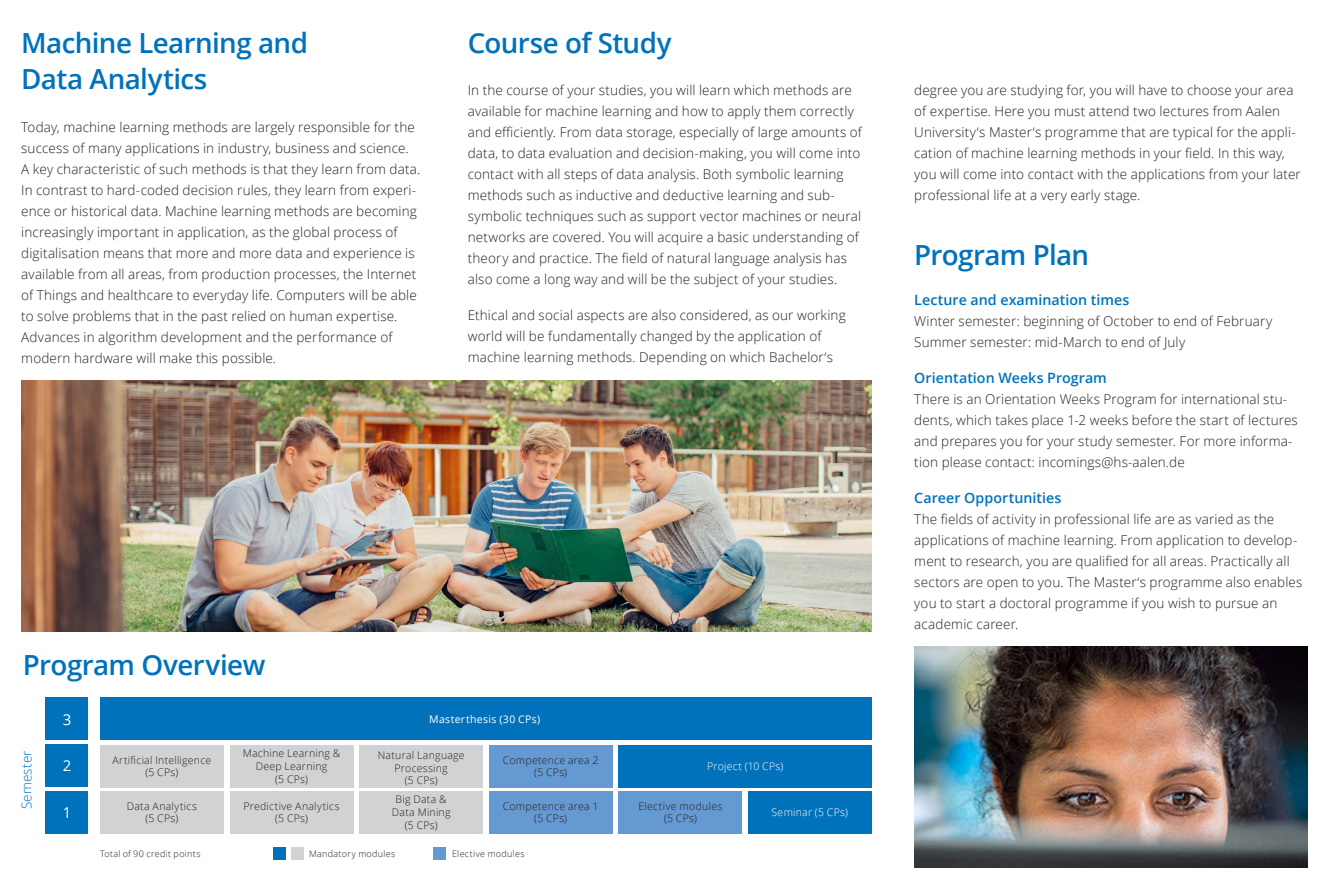
<style>
.page{position:relative;width:1331px;height:893px;background:#fff}
.page>*{position:absolute;margin:0;border:0;box-sizing:border-box;transform-origin:0 0}
.headline_18_5pt{font:600 27.75px "Open Sans";letter-spacing:-.02em;color:#0072bc}
.studienuebersicht_semester_zahlen_10pt{font:15px "Open Sans";color:#fff}
.studienuebersicht_semester_weiss_10pt{font:15px "Open Sans";color:#fff}
.subline_9_5pt{font:600 14.25px "Open Sans";color:#0072bc}
.lauftext_9pt{font:300 13.5px/21px "Open Sans";letter-spacing:.01em;color:#231f20}
.lauftext_9pt-2{font:300 13.5px "Open Sans";letter-spacing:.01em;color:#0072bc}
.studienuebersicht_schwarz_7pt{font:300 10.5px "Open Sans";letter-spacing:.025em;color:#231f20}
.studienuebersicht_schwarz_7pt-2{font:300 10.5px "Open Sans";letter-spacing:.025em;color:#fff}
.studienuebersicht_weiss_7pt{font:10.5px "Open Sans";letter-spacing:.03em;color:#fff}
.studienuebersicht_legende_6pt{font:300 10.5px "Open Sans";letter-spacing:.03em;color:#231f20}
.studienuebersicht_legende_6pt-2{font:300 9px "Open Sans";letter-spacing:.035em;color:#231f20}
</style>
<div class="page">
<img style="left:21px;top:381px;width:851px;height:250px">
<div style="left:433px;top:847px;width:13px;height:13px;background:#6599d1"></div>
<div style="left:100px;top:698px;width:771px;height:42px;background:#0072bc"></div>
<div style="left:100px;top:791px;width:124px;height:42px;background:#d1d2d4"></div>
<div style="left:100px;top:745px;width:124px;height:42px;background:#d1d2d4"></div>
<div style="left:359px;top:791px;width:124px;height:42px;background:#d1d2d4"></div>
<div style="left:359px;top:745px;width:124px;height:42px;background:#d1d2d4"></div>
<div style="left:619px;top:791px;width:123px;height:42px;background:#6599d1"></div>
<div style="left:230px;top:791px;width:123px;height:42px;background:#d1d2d4"></div>
<div style="left:230px;top:745px;width:123px;height:42px;background:#d1d2d4"></div>
<div style="left:489px;top:791px;width:123px;height:42px;background:#6599d1"></div>
<div style="left:489px;top:745px;width:123px;height:42px;background:#6599d1"></div>
<div style="left:748px;top:791px;width:123px;height:42px;background:#0072bc"></div>
<div style="left:619px;top:745px;width:253px;height:42px;background:#0072bc"></div>
<div style="left:46px;top:791px;width:42px;height:43px;background:#0072bc"></div>
<div style="left:46px;top:744px;width:42px;height:43px;background:#0072bc"></div>
<div style="left:46px;top:698px;width:42px;height:42px;background:#0072bc"></div>
<div style="left:291px;top:847px;width:13px;height:12px;background:#d1d2d4"></div>
<div style="left:273px;top:847px;width:13px;height:12px;background:#0072bc"></div>
<img style="left:914px;top:646px;width:393px;height:221px">
<p class="headline_18_5pt" style="left:21px;top:24px;width:288px">Machine Learning and</p>
<p class="headline_18_5pt" style="left:468px;top:24px;width:205px">Course of Study</p>
<p class="headline_18_5pt" style="left:21px;top:60px;width:188px">Data Analytics</p>
<p class="lauftext_9pt" style="left:468px;top:80px;width:396px">In the course of your studies, you will learn which methods are available for machine learning and how to apply them correctly and efficiently. From data storage, especially of large amounts of data, to data evaluation and decision-making, you will come into contact with all steps of data analysis. Both symbolic learning methods such as inductive and deductive learning and sub&shy;symbolic techniques such as support vector machines or neural networks are covered. You will acquire a basic understanding of theory and practice. The field of natural language analysis has also come a long way and will be the subject of your studies.</p>
<p class="lauftext_9pt" style="left:468px;top:305px;width:379px">Ethical and social aspects are also considered, as our working world will be fundamentally changed by the application of machine learning methods. Depending on which Bachelor‘s</p>
<p class="lauftext_9pt" style="left:21px;top:116px;width:395px">Today, machine learning methods are largely responsible for the success of many applications in industry, business and science.</p>
<p class="lauftext_9pt" style="left:21px;top:158px;width:401px">A key characteristic of such methods is that they learn from data.<br>In contrast to hard-coded decision rules, they learn from experi&shy;ence or historical data. Machine learning methods are becoming increasingly important in application, as the global process of digitalisation means that more and more data and experience is available from all areas, from production processes, the Internet of Things and healthcare to everyday life. Computers will be able to solve problems that in the past relied on human expertise.<br>Advances in algorithm development and the performance of modern hardware will make this possible.</p>
<p class="headline_18_5pt" style="left:23px;top:646px;width:244px">Program Overview</p>
<p class="studienuebersicht_semester_weiss_10pt" style="left:63px;top:709px;width:10px">3</p>
<p class="studienuebersicht_weiss_7pt" style="left:429px;top:712px;width:112px">Masterthesis (30 CPs)</p>
<p class="lauftext_9pt-2" style="left:17px;top:809px;width:60px;rotate:-90deg">Semester</p>
<p class="studienuebersicht_semester_zahlen_10pt" style="left:63px;top:756px;width:10px">2</p>
<p class="studienuebersicht_semester_zahlen_10pt" style="left:63px;top:802px;width:10px">1</p>
<p class="studienuebersicht_schwarz_7pt" style="left:112px;top:753px;width:100px">Artificial Intelligence</p>
<p class="studienuebersicht_schwarz_7pt" style="left:145px;top:765px;width:34px">(5 CPs)</p>
<p class="studienuebersicht_schwarz_7pt" style="left:127px;top:799px;width:72px">Data Analytics</p>
<p class="studienuebersicht_schwarz_7pt" style="left:145px;top:811px;width:34px">(5 CPs)</p>
<p class="studienuebersicht_schwarz_7pt" style="left:243px;top:746px;width:99px">Machine Learning &amp;</p>
<p class="studienuebersicht_schwarz_7pt" style="left:256px;top:759px;width:73px">Deep Learning</p>
<p class="studienuebersicht_schwarz_7pt" style="left:275px;top:772px;width:34px">(5 CPs)</p>
<p class="studienuebersicht_schwarz_7pt" style="left:243px;top:799px;width:98px">Predictive Analytics</p>
<p class="studienuebersicht_schwarz_7pt" style="left:275px;top:811px;width:34px">(5 CPs)</p>
<p class="studienuebersicht_schwarz_7pt" style="left:378px;top:748px;width:88px">Natural Language</p>
<p class="studienuebersicht_schwarz_7pt" style="left:395px;top:761px;width:55px">Processing</p>
<p class="studienuebersicht_schwarz_7pt" style="left:405px;top:773px;width:34px">(5 CPs)</p>
<p class="studienuebersicht_schwarz_7pt" style="left:396px;top:792px;width:53px">Big Data &amp;</p>
<p class="studienuebersicht_schwarz_7pt" style="left:392px;top:805px;width:60px">Data Mining</p>
<p class="studienuebersicht_schwarz_7pt" style="left:405px;top:818px;width:34px">(5 CPs)</p>
<p class="studienuebersicht_schwarz_7pt" style="left:503px;top:753px;width:97px">Competence area 2</p>
<p class="studienuebersicht_schwarz_7pt" style="left:534px;top:765px;width:34px">(5 CPs)</p>
<p class="studienuebersicht_schwarz_7pt" style="left:503px;top:799px;width:97px">Competence area 1</p>
<p class="studienuebersicht_schwarz_7pt" style="left:534px;top:811px;width:34px">(5 CPs)</p>
<p class="studienuebersicht_legende_6pt-2" style="left:100px;top:847px;width:102px">Total of 90 credit points</p>
<p class="studienuebersicht_legende_6pt-2" style="left:309px;top:847px;width:88px">Mandatory modules</p>
<p class="studienuebersicht_legende_6pt-2" style="left:452px;top:847px;width:74px">Elective modules</p>
<p class="studienuebersicht_schwarz_7pt-2" style="left:707px;top:759px;width:77px">Project (10 CPs)</p>
<p class="studienuebersicht_legende_6pt" style="left:638px;top:799px;width:86px">Elective modules</p>
<p class="studienuebersicht_schwarz_7pt" style="left:664px;top:811px;width:34px">(5 CPs)</p>
<p class="studienuebersicht_schwarz_7pt-2" style="left:771px;top:805px;width:78px">Seminar (5 CPs)</p>
<p class="lauftext_9pt" style="left:914px;top:80px;width:388px">degree you are studying for, you will have to choose your area of expertise. Here you must attend two lectures from Aalen University‘s Master‘s programme that are typical for the appli&shy;cation of machine learning methods in your field. In this way, you will come into contact with the applications from your later professional life at a very early stage.</p>
<p class="headline_18_5pt" style="left:914px;top:236px;width:176px">Program Plan</p>
<p class="subline_9_5pt" style="left:914px;top:290px;width:217px">Lecture and examination times</p>
<p class="lauftext_9pt" style="left:914px;top:311px;width:360px">Winter semester: beginning of October to end of February</p>
<p class="lauftext_9pt" style="left:914px;top:332px;width:272px">Summer semester: mid-March to end of July</p>
<p class="subline_9_5pt" style="left:914px;top:368px;width:194px">Orientation Weeks Program</p>
<p class="lauftext_9pt" style="left:914px;top:389px;width:385px">There is an Orientation Weeks Program for international stu&shy;dents, which takes place 1-2 weeks before the start of lectures and prepares you for your study semester. For more informa&shy;tion please contact: incomings@hs-aalen.de</p>
<p class="subline_9_5pt" style="left:914px;top:488px;width:149px">Career Opportunities</p>
<p class="lauftext_9pt" style="left:914px;top:509px;width:390px">The fields of activity in professional life are as varied as the applications of machine learning. From application to develop&shy;ment to research, you are qualified for all areas. Practically all sectors are open to you. The Master‘s programme also enables you to start a doctoral programme if you wish to pursue an academic career.</p>
</div>
